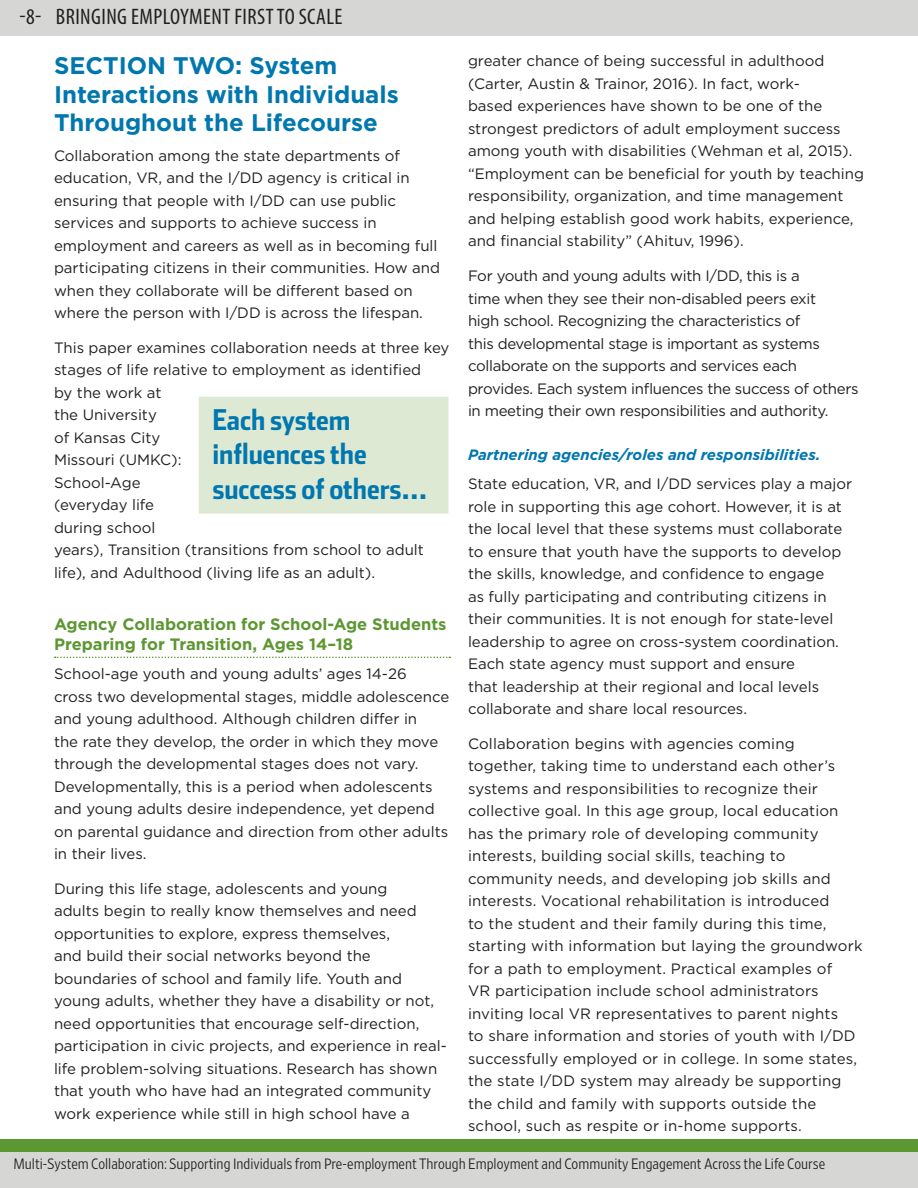
<style>
.page{position:relative;width:918px;height:1188px;background:#fff}
.page>*{position:absolute;margin:0;border:0;box-sizing:border-box;transform-origin:0 0}
.t1{font:28.5px/34.2px "Stainless Cond Bold Tab";color:#0077af}
.t2{font:700 24px/28.8px "Gotham HTF";color:#0077af}
.t3{font:condensed 22.5px "Myriad Pro";letter-spacing:.02em;color:#231f20}
.t4{font:700 16.5px/19.8px "Gotham HTF";color:#5c9731}
.text{font:15px/22.5px "Gotham HTF";color:#231f20}
.text-2{font:15px/22.5px "Gotham HTF";letter-spacing:-.02em;color:#231f20}
.t5{font:300 15px "Retina Narrow";color:#231f20}
.t6{font:italic 700 15px "Gotham HTF";color:#0077af}
</style>
<div class="page">
<div style="left:0;top:1139px;width:918px;height:49px;background:#d6d6d5"></div>
<div style="left:0;top:1139px;width:918px;height:13px;background:#5c9731"></div>
<div style="left:0;top:0;width:918px;height:36px;background:#d6d6d5"></div>
<svg style="left:55px;top:657px;width:395px;height:1px"></svg>
<div style="left:197px;top:395px;width:253px;height:120px;background:#dee9d4;border:2px solid #fff"></div>
<h3 class="t3" style="left:20px;top:5px;width:324px">-8- BRINGING EMPLOYMENT FIRST TO SCALE</h3>
<h1 class="t2" style="left:54px;top:50px;width:346px">SECTION TWO: System<br>Interactions with Individuals<br>Throughout the Lifecourse</h1>
<p class="text" style="left:54px;top:144px;width:388px">Collaboration among the state departments of education, VR, and the I/DD agency is critical in ensuring that people with I/DD can use public services and supports to achieve success in employment and careers as well as in becoming full participating citizens in their communities. How and when they collaborate will be different based on where the person with I/DD is across the lifespan.</p>
<p class="text" style="left:54px;top:336px;width:397px">This paper examines collaboration needs at three key stages of life relative to employment as identified<br>by the work at<br>the University<br>of Kansas City<br>Missouri (UMKC):<br>School-Age<br>(everyday life<br>during school<br>years), Transition (transitions from school to adult life), and Adulthood (living life as an adult).</p>
<h2 class="t4" style="left:54px;top:614px;width:394px">Agency Collaboration for School-Age Students<br>Preparing for Transition, Ages 14–18</h2>
<p class="text" style="left:54px;top:662px;width:397px">School-age youth and young adults’ ages 14-26 cross two developmental stages, middle adolescence and young adulthood. Although children differ in<br>the rate they develop, the order in which they move through the developmental stages does not vary.<br>Developmentally, this is a period when adolescents and young adults desire independence, yet depend on parental guidance and direction from other adults in their lives.</p>
<p class="text" style="left:54px;top:877px;width:394px">During this life stage, adolescents and young<br>adults begin to really know themselves and need opportunities to explore, express themselves,<br>and build their social networks beyond the boundaries of school and family life. Youth and young adults, whether they have a disability or not, need opportunities that encourage self-direction, participation in civic projects, and experience in real&shy;life problem-solving situations. Research has shown that youth who have had an integrated community work experience while still in high school have a</p>
<p class="t1" style="left:212px;top:402px;width:216px">Each system influences the success of others...</p>
<p class="text" style="left:468px;top:50px;width:397px">greater chance of being successful in adulthood (Carter, Austin &amp; Trainor, 2016). In fact, work-<br>based experiences have shown to be one of the strongest predictors of adult employment success among youth with disabilities (Wehman et al, 2015). “Employment can be beneficial for youth by teaching responsibility, organization, and time management and helping establish good work habits, experience, and financial stability” (Ahituv, 1996).</p>
<p class="text-2" style="left:468px;top:264px;width:392px">For youth and young adults with I/DD, this is a<br>time when they see their non-disabled peers exit<br>high school. Recognizing the characteristics of<br>this developmental stage is important as systems collaborate on the supports and services each provides. Each system influences the success of others in meeting their own responsibilities and authority.</p>
<h3 class="t6" style="left:468px;top:446px;width:354px">Partnering agencies/roles and responsibilities.</h3>
<p class="text" style="left:468px;top:472px;width:386px">State education, VR, and I/DD services play a major role in supporting this age cohort. However, it is at the local level that these systems must collaborate to ensure that youth have the supports to develop the skills, knowledge, and confidence to engage<br>as fully participating and contributing citizens in their communities. It is not enough for state-level leadership to agree on cross-system coordination.<br>Each state agency must support and ensure<br>that leadership at their regional and local levels collaborate and share local resources.</p>
<p class="text" style="left:468px;top:732px;width:396px">Collaboration begins with agencies coming together, taking time to understand each other’s systems and responsibilities to recognize their collective goal. In this age group, local education has the primary role of developing community interests, building social skills, teaching to community needs, and developing job skills and interests. Vocational rehabilitation is introduced<br>to the student and their family during this time, starting with information but laying the groundwork for a path to employment. Practical examples of<br>VR participation include school administrators inviting local VR representatives to parent nights<br>to share information and stories of youth with I/DD successfully employed or in college. In some states, the state I/DD system may already be supporting the child and family with supports outside the school, such as respite or in-home supports.</p>
<p class="t5" style="left:13px;top:1154px;width:813px">Multi-System Collaboration: Supporting Individuals from Pre-employment Through Employment and Community Engagement Across the Life Course</p>
</div>
